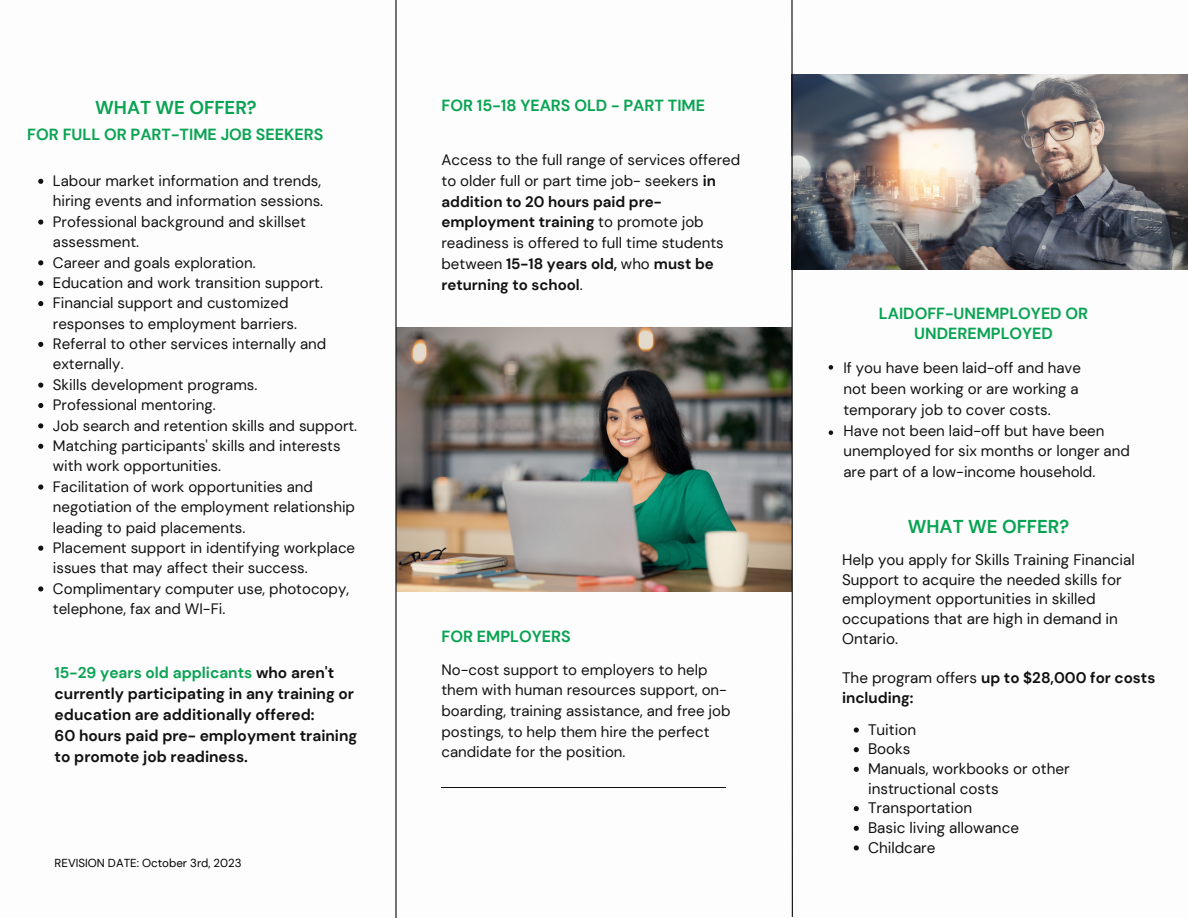
<style>
.page{position:relative;width:1188px;height:918px;background:#fff}
.page>*{position:absolute;margin:0;border:0;box-sizing:border-box;transform-origin:0 0}
.t1{font:700 18.6px "DM Sans";color:#09a353}
.t2{font:700 16.05px/20.7px "DM Sans";color:#09a353;text-align:center}
.t3{font:700 15.45px/21.1px "DM Sans";color:#111}
.t4{font:15.3px/19.6px "DM Sans";color:#111}
.t5{font:700 15.3px/19.6px "DM Sans";color:#111}
.t6{font:15px/20.7px "DM Sans";color:#111}
.t7{font:11.55px "DM Sans";color:#000}
.s1{color:#09a353}
.s2{font-weight:700}
.s3{font-weight:400}
</style>
<div class="page">
<hr style="left:442px;top:787px;width:284px;height:1px;background:#111">
<svg style="left:829px;top:365px;width:4px;height:5px"></svg>
<svg style="left:829px;top:430px;width:4px;height:5px"></svg>
<img style="left:793px;top:75px;width:394px;height:194px">
<img style="left:397px;top:327px;width:394px;height:264px">
<svg style="left:38px;top:179px;width:5px;height:5px"></svg>
<svg style="left:38px;top:220px;width:5px;height:5px"></svg>
<svg style="left:38px;top:260px;width:5px;height:5px"></svg>
<svg style="left:38px;top:281px;width:5px;height:5px"></svg>
<svg style="left:38px;top:301px;width:5px;height:5px"></svg>
<svg style="left:38px;top:342px;width:5px;height:5px"></svg>
<svg style="left:38px;top:383px;width:5px;height:5px"></svg>
<svg style="left:38px;top:403px;width:5px;height:5px"></svg>
<svg style="left:38px;top:423px;width:5px;height:5px"></svg>
<svg style="left:38px;top:444px;width:5px;height:5px"></svg>
<svg style="left:38px;top:484px;width:5px;height:6px"></svg>
<svg style="left:38px;top:546px;width:5px;height:5px"></svg>
<svg style="left:38px;top:586px;width:5px;height:6px"></svg>
<svg style="left:854px;top:727px;width:5px;height:6px"></svg>
<svg style="left:854px;top:747px;width:5px;height:5px"></svg>
<svg style="left:854px;top:767px;width:5px;height:5px"></svg>
<svg style="left:854px;top:806px;width:5px;height:5px"></svg>
<svg style="left:854px;top:826px;width:5px;height:5px"></svg>
<svg style="left:854px;top:845px;width:5px;height:6px"></svg>
<hr style="left:395px;top:0;width:2px;height:918px;background:#080808">
<hr style="left:791px;top:0;width:2px;height:917px;background:#080808">
<p class="t1" style="left:95px;top:95px;width:163px">WHAT WE OFFER?</p>
<p class="t2" style="left:27px;top:124px;width:297px">FOR FULL OR PART-TIME JOB SEEKERS</p>
<p class="t6" style="left:53px;top:171px;width:272px">Labour market information and trends, hiring events and information sessions.</p>
<p class="t6" style="left:53px;top:211px;width:255px">Professional background and skillset assessment.</p>
<p class="t6" style="left:53px;top:252px;width:204px">Career and goals exploration.</p>
<p class="t6" style="left:53px;top:272px;width:272px">Education and work transition support.</p>
<p class="t6" style="left:53px;top:293px;width:246px">Financial support and customized responses to employment barriers.</p>
<p class="t6" style="left:53px;top:334px;width:275px">Referral to other services internally and externally.</p>
<p class="t6" style="left:53px;top:374px;width:206px">Skills development programs.</p>
<p class="t6" style="left:53px;top:395px;width:164px">Professional mentoring.</p>
<p class="t6" style="left:53px;top:415px;width:306px">Job search and retention skills and support.</p>
<p class="t6" style="left:53px;top:436px;width:289px">Matching participants' skills and interests with work opportunities.</p>
<p class="t6" style="left:53px;top:476px;width:304px">Facilitation of work opportunities and negotiation of the employment relationship leading to paid placements.</p>
<p class="t6" style="left:53px;top:538px;width:304px">Placement support in identifying workplace issues that may affect their success.</p>
<p class="t6" style="left:53px;top:578px;width:298px">Complimentary computer use, photocopy, telephone, fax and WI-Fi.</p>
<p class="t3" style="left:55px;top:662px;width:301px"><span class="s1">15-29 years old applicants</span> who aren't currently participating in any training or education are additionally offered:</p>
<p class="t3" style="left:55px;top:725px;width:304px">60 hours paid pre- employment training to promote job readiness.</p>
<p class="t7" style="left:55px;top:856px;width:189px">REVISION DATE: October 3rd, 2023</p>
<p class="t2" style="left:442px;top:95px;width:265px">FOR 15-18 YEARS OLD - PART TIME</p>
<p class="t6" style="left:442px;top:150px;width:300px">Access to the full range of services offered to older full or part time job- seekers <span class="s2">in addition to 20 hours paid pre&shy;employment training</span> to promote job readiness is offered to full time students between <span class="s2">15-18 years old,</span> who <span class="s2">must be returning to school</span>.</p>
<p class="t2" style="left:442px;top:626px;width:131px">FOR EMPLOYERS</p>
<p class="t6" style="left:442px;top:659px;width:291px">No-cost support to employers to help them with human resources support, on&shy;boarding, training assistance, and free job postings, to help them hire the perfect candidate for the position.</p>
<p class="t2" style="left:879px;top:303px;width:211px">LAIDOFF-UNEMPLOYED OR<br>UNDEREMPLOYED</p>
<p class="t6" style="left:843px;top:358px;width:239px">If you have been laid-off and have</p>
<p class="t6" style="left:843px;top:379px;width:237px">not been working or are working a temporary job to cover costs.</p>
<p class="t6" style="left:843px;top:420px;width:288px">Have not been laid-off but have been unemployed for six months or longer and are part of a low-income household.</p>
<p class="t1" style="left:908px;top:515px;width:163px">WHAT WE OFFER?</p>
<p class="t4" style="left:842px;top:550px;width:294px">Help you apply for Skills Training Financial Support to acquire the needed skills for employment opportunities in skilled occupations that are high in demand in Ontario.</p>
<p class="t5" style="left:842px;top:668px;width:315px"><span class="s3">The program offers</span> up to $28,000 for costs including:</p>
<p class="t4" style="left:868px;top:720px;width:50px">Tuition</p>
<p class="t4" style="left:868px;top:739px;width:44px">Books</p>
<p class="t4" style="left:868px;top:759px;width:203px">Manuals, workbooks or other instructional costs</p>
<p class="t4" style="left:868px;top:798px;width:106px">Transportation</p>
<p class="t4" style="left:868px;top:818px;width:153px">Basic living allowance</p>
<p class="t4" style="left:868px;top:838px;width:69px">Childcare</p>
</div>
